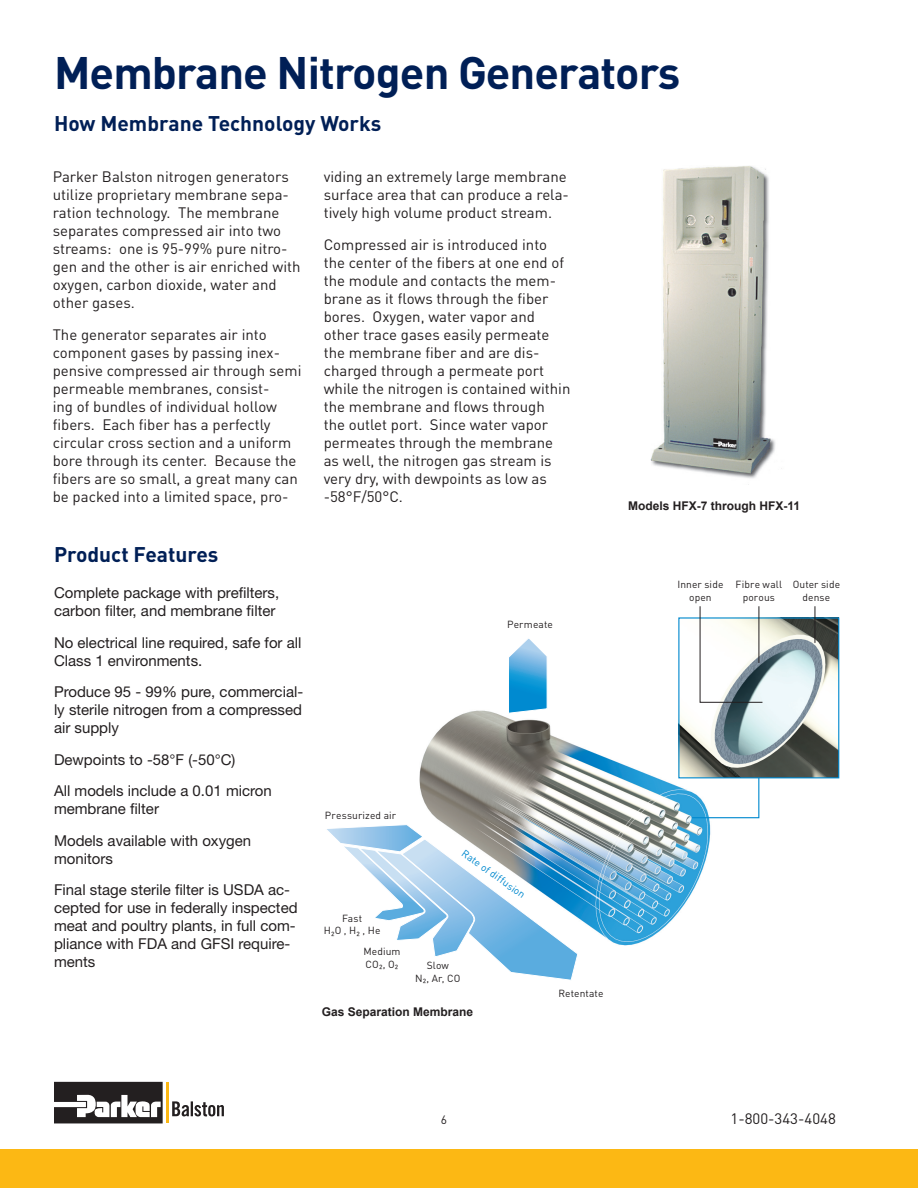
<style>
.page{position:relative;width:918px;height:1188px;background:#fff}
.page>*{position:absolute;margin:0;border:0;box-sizing:border-box;transform-origin:0 0}
.t1{font:700 45px "DINOT";letter-spacing:-.02em;color:#001f56}
.t2{font:700 21px "DINOT";color:#001f56}
.t3{font:15px/18px "DINOT";color:#231f20}
.t4{font:15px/18px "Helvetica Neue LT Std";color:#231f20}
.t5{font:700 12px "Arial";color:#231f20}
.t6{font:12px "DINOT";color:#231f20}
.t7{font:10.2px/13.6px "DINOT";letter-spacing:.01em;color:#231f20;text-align:center}
.t8{font:10.2px "DINOT";color:#0089cf}
</style>
<div class="page">
<div style="left:0;top:1150px;width:918px;height:38px;background:#fcb814"></div>
<svg style="left:172px;top:1101px;width:52px;height:15px"></svg>
<svg style="left:54px;top:1082px;width:109px;height:41px"></svg>
<hr style="left:166px;top:1082px;width:3px;height:41px;background:#fcb814">
<img style="left:650px;top:166px;width:132px;height:313px">
<img style="left:419px;top:710px;width:292px;height:236px">
<svg style="left:508px;top:638px;width:40px;height:76px"></svg>
<svg style="left:327px;top:824px;width:251px;height:156px"></svg>
<svg style="left:691px;top:778px;width:69px;height:41px"></svg>
<img style="left:680px;top:619px;width:157px;height:157px">
<div style="left:678px;top:617px;width:161px;height:161px;border:1px solid #0089cf"></div>
<hr style="left:815px;top:606px;width:1px;height:37px;background:#231f20">
<svg style="left:699px;top:606px;width:64px;height:97px"></svg>
<p class="t1" style="left:54px;top:43px;width:628px">Membrane Nitrogen Generators</p>
<p class="t2" style="left:54px;top:109px;width:329px">How Membrane Technology Works</p>
<p class="t3" style="left:53px;top:167px;width:249px">Parker Balston nitrogen generators utilize proprietary membrane sepa&shy;ration technology. The membrane separates compressed air into two streams: one is 95-99% pure nitro&shy;gen and the other is air enriched with oxygen, carbon dioxide, water and other gases.</p>
<p class="t3" style="left:53px;top:325px;width:250px">The generator separates air into component gases by passing inex&shy;pensive compressed air through semi permeable membranes, consist-<br>ing of bundles of individual hollow fibers. Each fiber has a perfectly circular cross section and a uniform bore through its center. Because the fibers are so small, a great many can be packed into a limited space, pro-</p>
<p class="t2" style="left:54px;top:540px;width:166px">Product Features</p>
<p class="t4" style="left:54px;top:584px;width:227px">Complete package with prefilters, carbon filter, and membrane filter</p>
<p class="t4" style="left:54px;top:633px;width:249px">No electrical line required, safe for all<br>Class 1 environments.</p>
<p class="t4" style="left:54px;top:683px;width:251px;text-align:justify">Produce 95 - 99% pure, commercial&shy;ly sterile nitrogen from a compressed air supply</p>
<p class="t4" style="left:54px;top:750px;width:183px">Dewpoints to -58°F (-50°C)</p>
<p class="t4" style="left:54px;top:782px;width:219px">All models include a 0.01 micron membrane filter</p>
<p class="t4" style="left:54px;top:831px;width:199px">Models available with oxygen monitors</p>
<p class="t4" style="left:54px;top:881px;width:245px">Final stage sterile filter is USDA ac&shy;cepted for use in federally inspected meat and poultry plants, in full com&shy;pliance with FDA and GFSI require&shy;ments</p>
<p class="t3" style="left:324px;top:167px;width:247px">viding an extremely large membrane surface area that can produce a rela&shy;tively high volume product stream.</p>
<p class="t3" style="left:324px;top:235px;width:248px">Compressed air is introduced into the center of the fibers at one end of the module and contacts the mem&shy;brane as it flows through the fiber bores. Oxygen, water vapor and other trace gases easily permeate the membrane fiber and are dis&shy;charged through a permeate port while the nitrogen is contained within the membrane and flows through<br>the outlet port. Since water vapor permeates through the membrane as well, the nitrogen gas stream is very dry, with dewpoints as low as -58°F/50°C.</p>
<p class="t7" style="left:507px;top:618px;width:47px">Permeate</p>
<p class="t7" style="left:325px;top:808px;width:73px">Pressurized air</p>
<p class="t8" style="left:467px;top:846px;width:77px;rotate:36deg">Rate of diffusion</p>
<p class="t7" style="left:324px;top:912px;width:58px;line-height:12.5px">Fast<br>H²O , H² , He</p>
<p class="t7" style="left:363px;top:945px;width:39px;line-height:12.5px;text-align:left">Medium<br>CO², O²</p>
<p class="t7" style="left:415px;top:959px;width:47px;line-height:12.5px">Slow<br>N², Ar, CO</p>
<p class="t5" style="left:322px;top:1004px;width:153px">Gas Separation Membrane</p>
<p class="t7" style="left:559px;top:986px;width:46px">Retentate</p>
<p class="t5" style="left:628px;top:497px;width:174px">Models HFX-7 through HFX-11</p>
<p class="t7" style="left:677px;top:577px;width:47px">Inner side open</p>
<p class="t7" style="left:736px;top:577px;width:48px">Fibre wall porous</p>
<p class="t7" style="left:793px;top:577px;width:49px">Outer side dense</p>
<p class="t6" style="left:441px;top:1111px;width:8px">6</p>
<p class="t3" style="left:731px;top:1109px;width:107px">1-800-343-4048</p>
</div>
